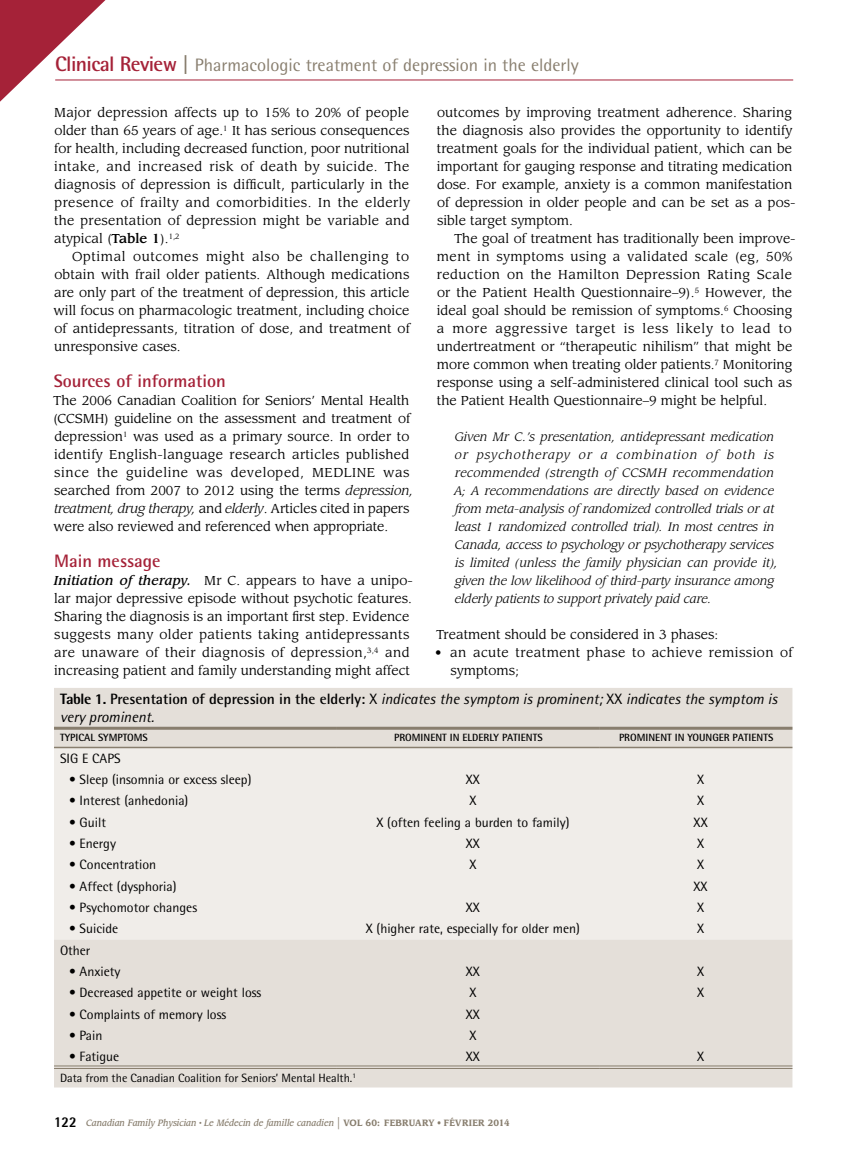
<style>
.page{position:relative;width:851px;height:1161px;background:#fff}
.page>*{position:absolute;margin:0;border:0;box-sizing:border-box;transform-origin:0 0}
.t1{font:18px "Rotis Semi Sans Std";color:#887e6e}
.t2{font:700 18px "Rotis Semi Sans Std";color:#a52238}
.t3{font:italic 15px/18px "Rotis Semi Sans Std";color:#000}
.t4{font:13.5px "Rotis Semi Sans Std";color:#000}
.t5{font:12.75px/18px "Leawood Std";color:#000}
.t6{font:12.75px/18px "Leawood Std";letter-spacing:.03em;color:#000}
.t7{font:italic 12px/18px "Leawood Std";color:#000}
.t8{font:12px "Rotis Semi Sans Std";color:#000}
.t9{font:700 10.5px "Rotis Semi Sans Std";color:#000}
.t10{font:italic 500 9px "Leawood Std";color:#887e6e;scale:.9 1}
.s1{font-weight:700;font-size:21px;color:#a52238}
.s2{font-weight:700;font-size:21px}
.s3{font-weight:500}
.s4{font-style:italic}
.s5{font-weight:500;font-style:italic}
.s6{font-weight:800;font-style:normal}
.s7{font-weight:700;font-style:normal}
.s8{font-style:normal}
.s9{font-family:"Rotis Semi Sans Std";font-weight:800;font-style:normal;font-size:15px;color:#000}
.s10{font-weight:400;font-style:normal;font-size:15px}
.s11{font-weight:400;font-style:normal}
</style>
<div class="page">
<hr style="left:55px;top:80px;width:738px;height:1px;background:#a52238">
<svg style="left:0;top:0;width:127px;height:102px"></svg>
<div style="left:54px;top:688px;width:738px;height:400px;background:#e4dfd9"></div>
<div style="left:54px;top:748px;width:738px;height:191px;background:#f0ede9"></div>
<hr style="left:54px;top:727px;width:283px;height:3px;background:#887e6e">
<hr style="left:337px;top:727px;width:263px;height:3px;background:#887e6e">
<hr style="left:600px;top:727px;width:192px;height:3px;background:#887e6e">
<hr style="left:54px;top:747px;width:283px;height:1px;background:#887e6e">
<hr style="left:337px;top:747px;width:263px;height:1px;background:#887e6e">
<hr style="left:600px;top:747px;width:192px;height:1px;background:#887e6e">
<hr style="left:54px;top:1066px;width:283px;height:1px;background:#887e6e">
<hr style="left:54px;top:1068px;width:283px;height:1px;background:#887e6e">
<hr style="left:337px;top:1066px;width:263px;height:1px;background:#887e6e">
<hr style="left:337px;top:1068px;width:263px;height:1px;background:#887e6e">
<hr style="left:600px;top:1066px;width:192px;height:1px;background:#887e6e">
<hr style="left:600px;top:1068px;width:192px;height:1px;background:#887e6e">
<h1 class="t1" style="left:55px;top:54px;width:525px"><span class="s1">Clinical Review</span> <span class="s2">|</span> Pharmacologic treatment of depression in the elderly</h1>
<p class="t5" style="left:54px;top:104px;width:357px;text-align:justify">Major depression affects up to 15% to 20% of people older than 65 years of age.<sup>1</sup> It has serious consequences for health, including decreased function, poor nutritional intake, and increased risk of death by suicide. The diagnosis of depression is difficult, particularly in the presence of frailty and comorbidities. In the elderly the presentation of depression might be variable and atypical (<span class="s3">Table 1</span>).<sup>1,2</sup></p>
<p class="t5" style="left:54px;top:248px;width:358px;text-align:justify;text-indent:19px">Optimal outcomes might also be challenging to obtain with frail older patients. Although medications are only part of the treatment of depression, this article will focus on pharmacologic treatment, including choice of antidepressants, titration of dose, and treatment of unresponsive cases.</p>
<h1 class="t2" style="left:54px;top:370px;width:173px">Sources of information</h1>
<p class="t5" style="left:53px;top:392px;width:362px">The 2006 Canadian Coalition for Seniors’ Mental Health (CCSMH) guideline on the assessment and treatment of depression<sup>1</sup> was used as a primary source. In order to identify English-language research articles published since the guideline was developed, MEDLINE was searched from 2007 to 2012 using the terms <span class="s4">depression, treatment, drug therapy,</span> and <span class="s4">elderly</span>. Articles cited in papers were also reviewed and referenced when appropriate.</p>
<h1 class="t2" style="left:54px;top:550px;width:108px">Main message</h1>
<p class="t5" style="left:54px;top:572px;width:360px"><span class="s5">Initiation of therapy.</span> Mr C. appears to have a unipo&shy;lar major depressive episode without psychotic features.<br>Sharing the diagnosis is an important first step. Evidence suggests many older patients taking antidepressants are unaware of their diagnosis of depression,<sup>3,4</sup> and increasing patient and family understanding might affect</p>
<p class="t5" style="left:437px;top:104px;width:360px">outcomes by improving treatment adherence. Sharing the diagnosis also provides the opportunity to identify treatment goals for the individual patient, which can be important for gauging response and titrating medication dose. For example, anxiety is a common manifestation of depression in older people and can be set as a pos&shy;sible target symptom.</p>
<p class="t5" style="left:437px;top:230px;width:360px;text-indent:17px">The goal of treatment has traditionally been improve&shy;ment in symptoms using a validated scale (eg, 50% reduction on the Hamilton Depression Rating Scale or the Patient Health Questionnaire–9).<sup>5</sup> However, the ideal goal should be remission of symptoms.<sup>6</sup> Choosing a more aggressive target is less likely to lead to undertreatment or “therapeutic nihilism” that might be more common when treating older patients.<sup>7</sup> Monitoring response using a self-administered clinical tool such as the Patient Health Questionnaire–9 might be helpful.</p>
<p class="t7" style="left:454px;top:428px;width:325px">Given Mr C.’s presentation, antidepressant medication or psychotherapy or a combination of both is recommended (strength of CCSMH recommendation A; A recommendations are directly based on evidence from meta-analysis of randomized controlled trials or at least 1 randomized controlled trial). In most centres in Canada, access to psychology or psychotherapy services is limited (unless the family physician can provide it), given the low likelihood of third-party insurance among elderly patients to support privately paid care.</p>
<p class="t5" style="left:436px;top:626px;width:284px">Treatment should be considered in 3 phases:</p>
<p class="t6" style="left:450px;top:644px;width:344px;text-indent:-15px">• an acute treatment phase to achieve remission of symptoms;</p>
<p class="t3" style="left:60px;top:690px;width:719px"><span class="s6">Table 1.</span> <span class="s7">Presentation of depression in the elderly:</span> <span class="s8">X</span> indicates the symptom is prominent; <span class="s8">XX</span> indicates the symptom is very prominent.</p>
<p class="t9" style="left:60px;top:731px;width:25px">Typical</p>
<p class="t9" style="left:98px;top:731px;width:51px">symptomS</p>
<p class="t9" style="left:394px;top:731px;width:145px">Prom inent in Elderly patients</p>
<p class="t9" style="left:619px;top:731px;width:151px">Prom inent in Younger patients</p>
<p class="t4" style="left:60px;top:750px;width:62px">SIG E CAPS</p>
<p class="t4" style="left:69px;top:772px;width:184px">• Sleep (insomnia or excess sleep)</p>
<p class="t4" style="left:466px;top:772px;width:16px">XX</p>
<p class="t4" style="left:697px;top:772px;width:9px">X</p>
<p class="t4" style="left:69px;top:793px;width:121px">• Interest (anhedonia)</p>
<p class="t4" style="left:469px;top:793px;width:9px">X</p>
<p class="t4" style="left:697px;top:793px;width:9px">X</p>
<p class="t4" style="left:69px;top:814px;width:39px">• Guilt</p>
<p class="t4" style="left:376px;top:814px;width:194px">X (often feeling a burden to family)</p>
<p class="t4" style="left:693px;top:814px;width:16px">XX</p>
<p class="t4" style="left:69px;top:836px;width:48px">• Energy</p>
<p class="t4" style="left:466px;top:836px;width:16px">XX</p>
<p class="t4" style="left:697px;top:836px;width:9px">X</p>
<p class="t4" style="left:69px;top:857px;width:89px">• Concentration</p>
<p class="t4" style="left:469px;top:857px;width:9px">X</p>
<p class="t4" style="left:697px;top:857px;width:9px">X</p>
<p class="t4" style="left:69px;top:878px;width:109px">• Affect (dysphoria)</p>
<p class="t4" style="left:693px;top:878px;width:16px">XX</p>
<p class="t4" style="left:69px;top:900px;width:130px">• Psychomotor changes</p>
<p class="t4" style="left:466px;top:900px;width:16px">XX</p>
<p class="t4" style="left:697px;top:900px;width:9px">X</p>
<p class="t4" style="left:69px;top:921px;width:51px">• Suicide</p>
<p class="t4" style="left:366px;top:921px;width:216px">X (higher rate, especially for older men)</p>
<p class="t4" style="left:697px;top:921px;width:9px">X</p>
<p class="t4" style="left:60px;top:942px;width:32px">Other</p>
<p class="t4" style="left:69px;top:963px;width:53px">• Anxiety</p>
<p class="t4" style="left:466px;top:963px;width:16px">XX</p>
<p class="t4" style="left:697px;top:963px;width:9px">X</p>
<p class="t4" style="left:69px;top:985px;width:194px">• Decreased appetite or weight loss</p>
<p class="t4" style="left:469px;top:985px;width:9px">X</p>
<p class="t4" style="left:697px;top:985px;width:9px">X</p>
<p class="t4" style="left:69px;top:1006px;width:159px">• Complaints of memory loss</p>
<p class="t4" style="left:466px;top:1006px;width:16px">XX</p>
<p class="t4" style="left:69px;top:1027px;width:35px">• Pain</p>
<p class="t4" style="left:469px;top:1027px;width:9px">X</p>
<p class="t4" style="left:69px;top:1049px;width:52px">• Fatigue</p>
<p class="t4" style="left:466px;top:1049px;width:16px">XX</p>
<p class="t4" style="left:697px;top:1049px;width:9px">X</p>
<p class="t8" style="left:60px;top:1070px;width:297px">Data from the Canadian Coalition for Seniors’ Mental Health.<sup>1</sup></p>
<p class="t10" style="left:54px;top:1118px;width:508px"><span class="s9">122</span> Canadian Family Physician <sup>•</sup> Le Médecin de famille canadien <span class="s10">|</span> <span class="s7">VOL 60: FEBRUARY</span> <span class="s11">•</span> <span class="s7">FÉVRIER 2014</span></p>
</div>
